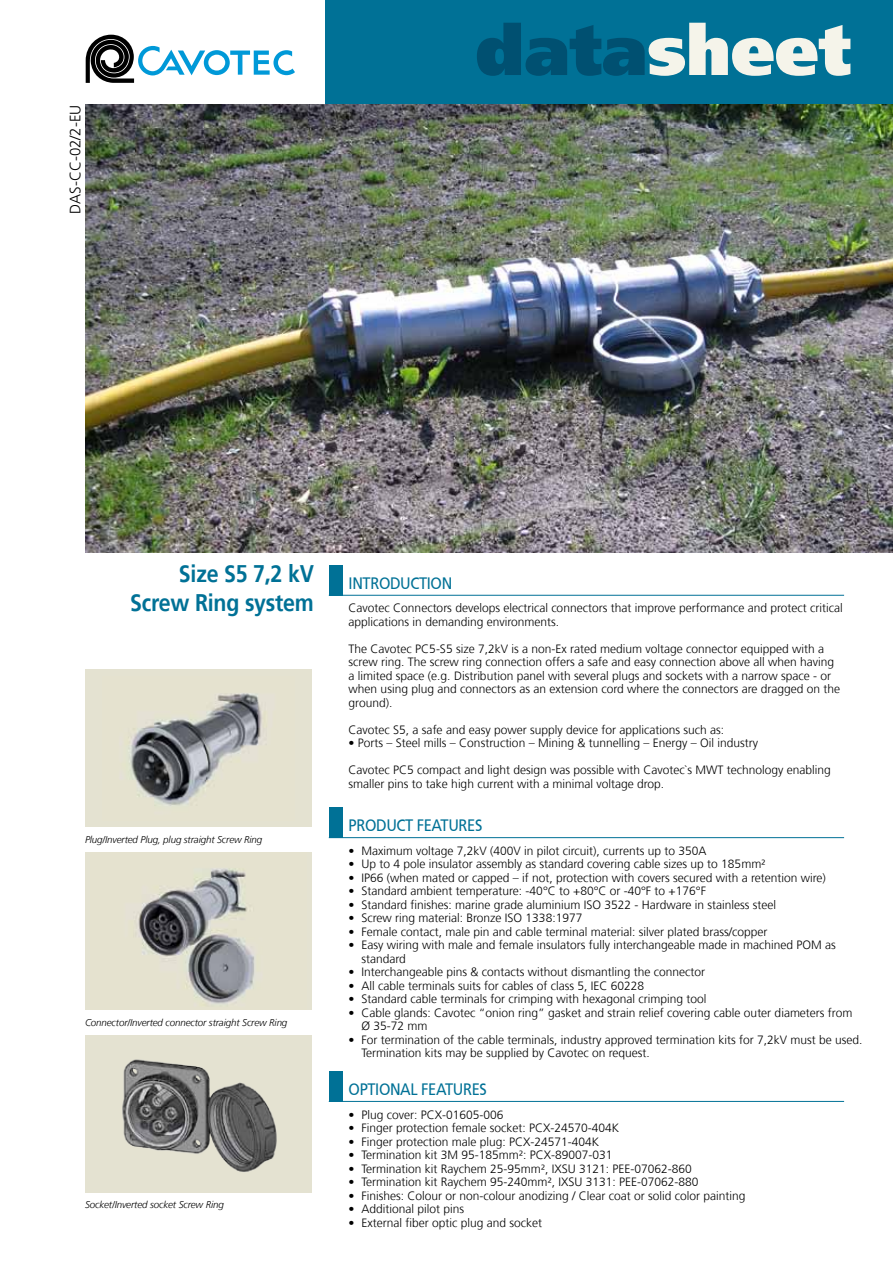
<style>
.page{position:relative;width:893px;height:1263px;background:#fff}
.page>*{position:absolute;margin:0;border:0;box-sizing:border-box;transform-origin:0 0}
.t1{font:700 24px/29.1px "Frutiger 65";letter-spacing:-.01em;color:#007196;text-align:right;scale:.89 1}
.t2{font:16.5px "Frutiger 55 Roman";letter-spacing:-.025em;color:#007196;scale:.89 1}
.t3{font:300 15px "Frutiger";color:#000}
.t4{font:300 12px/13.5px "Frutiger";color:#000}
.t5{font:italic 300 9.75px "Frutiger";letter-spacing:-.01em;color:#000}
</style>
<div class="page">
<div style="left:326px;top:0;width:567px;height:106px;background:#007196"></div>
<svg style="left:477px;top:23px;width:373px;height:53px"></svg>
<img style="left:85px;top:104px;width:808px;height:449px">
<div style="left:329px;top:566px;width:13px;height:30px;background:#007196"></div>
<div style="left:85px;top:670px;width:227px;height:157px;background:#e4e2d1"></div>
<img style="left:128px;top:693px;width:134px;height:113px">
<hr style="left:329px;top:595px;width:515px;height:1px;background:#007196">
<svg style="left:86px;top:35px;width:209px;height:48px"></svg>
<div style="left:329px;top:808px;width:13px;height:30px;background:#007196"></div>
<hr style="left:329px;top:837px;width:515px;height:1px;background:#007196">
<div style="left:85px;top:853px;width:227px;height:157px;background:#e4e2d1"></div>
<img style="left:138px;top:868px;width:116px;height:138px">
<div style="left:329px;top:1072px;width:13px;height:30px;background:#007196"></div>
<hr style="left:329px;top:1101px;width:515px;height:1px;background:#007196">
<div style="left:85px;top:1035px;width:227px;height:158px;background:#e4e2d1"></div>
<img style="left:122px;top:1059px;width:155px;height:113px">
<p class="t3" style="left:67px;top:214px;width:111px;rotate:-90deg">DAS-CC-02/2-EU</p>
<h1 class="t1" style="left:130px;top:559px;width:208px">Size S5 7,2 kV<br>Screw Ring system</h1>
<p class="t5" style="left:85px;top:834px;width:179px">Plug/Inverted Plug, plug straight Screw Ring</p>
<p class="t5" style="left:85px;top:1016px;width:204px">Connector/Inverted connector straight Screw Ring</p>
<p class="t5" style="left:85px;top:1199px;width:140px">Socket/Inverted socket Screw Ring</p>
<h2 class="t2" style="left:349px;top:574px;width:118px">INTRODUCTION</h2>
<p class="t4" style="left:349px;top:602px;width:496px">Cavotec Connectors develops electrical connectors that improve performance and protect critical applications in demanding environments.</p>
<p class="t4" style="left:349px;top:642px;width:493px">The Cavotec PC5-S5 size 7,2kV is a non-Ex rated medium voltage connector equipped with a screw ring. The screw ring connection offers a safe and easy connection above all when having a limited space (e.g. Distribution panel with several plugs and sockets with a narrow space - or when using plug and connectors as an extension cord where the connectors are dragged on the ground).</p>
<p class="t4" style="left:349px;top:723px;width:377px">Cavotec S5, a safe and easy power supply device for applications such as:</p>
<p class="t4" style="left:349px;top:737px;width:411px">• Ports – Steel mills – Construction – Mining &amp; tunnelling – Energy – Oil industry</p>
<p class="t4" style="left:349px;top:764px;width:484px">Cavotec PC5 compact and light design was possible with Cavotec`s MWT technology enabling smaller pins to take high current with a minimal voltage drop.</p>
<h2 class="t2" style="left:349px;top:816px;width:152px">PRODUCT FEATURES</h2>
<p class="t4" style="left:349px;top:844px;width:359px">• Maximum voltage 7,2kV (400V in pilot circuit), currents up to 350A</p>
<p class="t4" style="left:349px;top:857px;width:418px">• Up to 4 pole insulator assembly as standard covering cable sizes up to 185mm²</p>
<p class="t4" style="left:349px;top:871px;width:479px">• IP66 (when mated or capped – if not, protection with covers secured with a retention wire)</p>
<p class="t4" style="left:349px;top:884px;width:359px">• Standard ambient temperature: -40°C to +80°C or -40°F to +176°F</p>
<p class="t4" style="left:349px;top:898px;width:429px">• Standard finishes: marine grade aluminium ISO 3522 - Hardware in stainless steel</p>
<p class="t4" style="left:349px;top:911px;width:235px">• Screw ring material: Bronze ISO 1338:1977</p>
<p class="t4" style="left:349px;top:925px;width:420px">• Female contact, male pin and cable terminal material: silver plated brass/copper</p>
<p class="t4" style="left:361px;top:938px;width:476px;text-indent:-13px">• Easy wiring with male and female insulators fully interchangeable made in machined POM as standard</p>
<p class="t4" style="left:349px;top:965px;width:358px">• Interchangeable pins &amp; contacts without dismantling the connector</p>
<p class="t4" style="left:349px;top:979px;width:297px">• All cable terminals suits for cables of class 5, IEC 60228</p>
<p class="t4" style="left:349px;top:992px;width:359px">• Standard cable terminals for crimping with hexagonal crimping tool</p>
<p class="t4" style="left:361px;top:1006px;width:493px;text-indent:-13px">• Cable glands: Cavotec “onion ring” gasket and strain relief covering cable outer diameters from<br>Ø 35-72 mm</p>
<p class="t4" style="left:361px;top:1033px;width:503px;text-indent:-13px">• For termination of the cable terminals, industry approved termination kits for 7,2kV must be used.<br>Termination kits may be supplied by Cavotec on request.</p>
<h2 class="t2" style="left:349px;top:1080px;width:157px">OPTIONAL FEATURES</h2>
<p class="t4" style="left:349px;top:1108px;width:156px">• Plug cover: PCX-01605-006</p>
<p class="t4" style="left:349px;top:1121px;width:272px">• Finger protection female socket: PCX-24570-404K</p>
<p class="t4" style="left:349px;top:1135px;width:252px">• Finger protection male plug: PCX-24571-404K</p>
<p class="t4" style="left:349px;top:1148px;width:265px">• Termination kit 3M 95-185mm²: PCX-89007-031</p>
<p class="t4" style="left:349px;top:1162px;width:345px">• Termination kit Raychem 25-95mm², IXSU 3121: PEE-07062-860</p>
<p class="t4" style="left:349px;top:1175px;width:351px">• Termination kit Raychem 95-240mm², IXSU 3131: PEE-07062-880</p>
<p class="t4" style="left:349px;top:1189px;width:398px">• Finishes: Colour or non-colour anodizing / Clear coat or solid color painting</p>
<p class="t4" style="left:349px;top:1202px;width:117px">• Additional pilot pins</p>
<p class="t4" style="left:349px;top:1216px;width:195px">• External fiber optic plug and socket</p>
</div>
